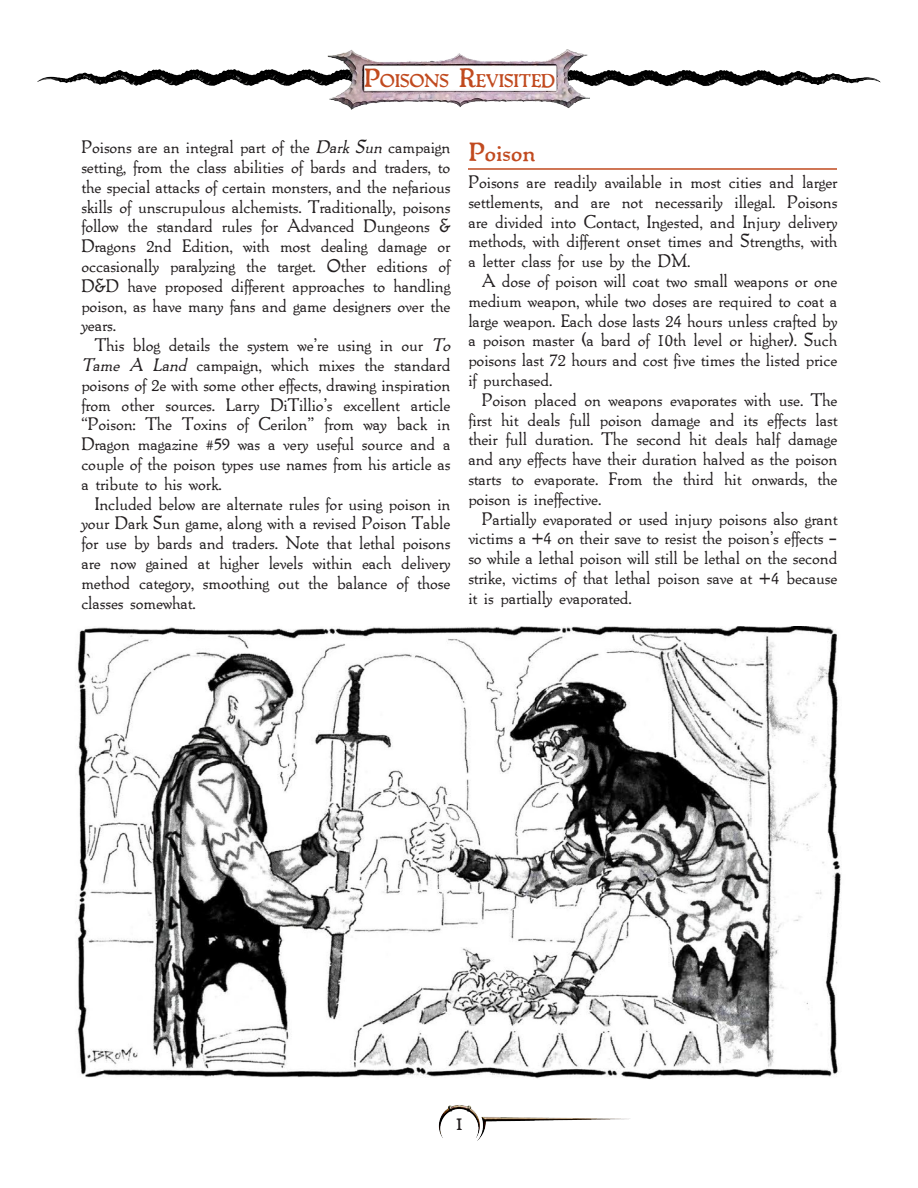
<style>
.page{position:relative;width:918px;height:1188px;background:#fff}
.page>*{position:absolute;margin:0;border:0;box-sizing:border-box;transform-origin:0 0}
.Header_2__16_pt_underline{font:700 24px "Packard Antique";color:#c14a1f}
.t1{font:700 18px "Packard Antique";color:#231f20}
.t2{font:700 16.8px "Packard Antique";color:#c14a1f}
.DS_PG_Body_Text{font:16.5px/19.8px "Packard Antique";color:#231f20;text-align:justify}
.DS_PG_Body_Text_No_Indent{font:16.5px/19.8px "Packard Antique";color:#231f20;text-align:justify}
.s1{font-size:24px}
.s2{font-style:italic}
</style>
<div class="page">
<img style="left:438px;top:1105px;width:192px;height:36px">
<img style="left:37px;top:69px;width:290px;height:17px">
<img style="left:591px;top:70px;width:290px;height:16px">
<img style="left:327px;top:49px;width:264px;height:61px">
<hr style="left:468px;top:168px;width:369px;height:2px;background:#c14a1f">
<img style="left:76px;top:626px;width:765px;height:453px">
<p class="t2" style="left:363px;top:69px;width:193px"><span class="s1">P</span>OISONS <span class="s1">R</span>EVISITED</p>
<p class="DS_PG_Body_Text_No_Indent" style="left:81px;top:137px;width:371px">Poisons are an integral part of the <span class="s2">Dark Sun</span> campaign setting, from the class abilities of bards and traders, to the special attacks of certain monsters, and the nefarious skills of unscrupulous alchemists. Traditionally, poisons follow the standard rules for Advanced Dungeons &amp; Dragons 2nd Edition, with most dealing damage or occasionally paralyzing the target. Other editions of D&amp;D have proposed different approaches to handling poison, as have many fans and game designers over the years.</p>
<p class="DS_PG_Body_Text" style="left:81px;top:335px;width:375px;text-align:left;text-indent:14px">This blog details the system we’re using in our <span class="s2">To Tame A Land</span> campaign, which mixes the standard poisons of 2e with some other effects, drawing inspiration from other sources. Larry DiTillio’s excellent article “Poison: The Toxins of Cerilon” from way back in Dragon magazine #59 was a very useful source and a couple of the poison types use names from his article as a tribute to his work.</p>
<p class="DS_PG_Body_Text" style="left:81px;top:493px;width:371px;text-indent:14px">Included below are alternate rules for using poison in your Dark Sun game, along with a revised Poison Table for use by bards and traders. Note that lethal poisons are now gained at higher levels within each delivery method category, smoothing out the balance of those classes somewhat.</p>
<p class="Header_2__16_pt_underline" style="left:468px;top:135px;width:69px">Poison</p>
<p class="DS_PG_Body_Text_No_Indent" style="left:468px;top:171px;width:371px">Poisons are readily available in most cities and larger settlements, and are not necessarily illegal. Poisons are divided into Contact, Ingested, and Injury delivery methods, with different onset times and Strengths, with a letter class for use by the DM.</p>
<p class="DS_PG_Body_Text" style="left:468px;top:270px;width:371px;text-indent:14px">A dose of poison will coat two small weapons or one medium weapon, while two doses are required to coat a large weapon. Each dose lasts 24 hours unless crafted by a poison master (a bard of 10th level or higher). Such poisons last 72 hours and cost five times the listed price if purchased.</p>
<p class="DS_PG_Body_Text" style="left:468px;top:389px;width:371px;text-indent:14px">Poison placed on weapons evaporates with use. The first hit deals full poison damage and its effects last their full duration. The second hit deals half damage and any effects have their duration halved as the poison starts to evaporate. From the third hit onwards, the poison is ineffective.</p>
<p class="DS_PG_Body_Text" style="left:468px;top:508px;width:371px;text-indent:14px">Partially evaporated or used injury poisons also grant victims a +4 on their save to resist the poison’s effects – so while a lethal poison will still be lethal on the second strike, victims of that lethal poison save at +4 because it is partially evaporated.</p>
<p class="t1" style="left:455px;top:1111px;width:10px">1</p>
</div>
